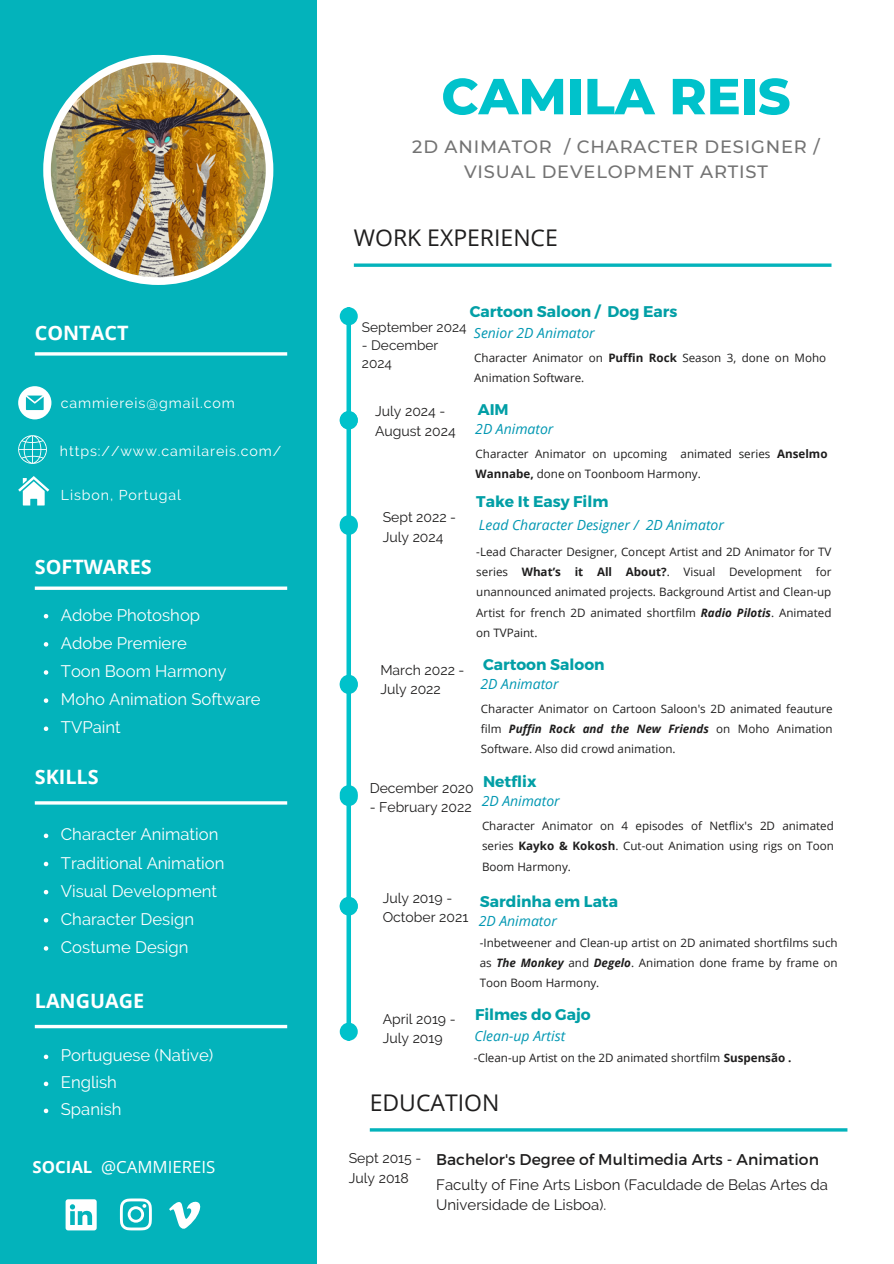
<style>
.page{position:relative;width:894px;height:1264px;background:#fff}
.page>*{position:absolute;margin:0;border:0;box-sizing:border-box;transform-origin:0 0}
.t1{font:800 50.55px "Montserrat";color:#00c2cb}
.t2{font:22.95px "Open Sans";color:#1f1e1e}
.t3{font:700 19.8px "Open Sans";color:#fff}
.t4{font:500 17.85px/24.8px "Montserrat";letter-spacing:.045em;color:#737373;text-align:center}
.t5{font:16.8px "Open Sans";color:#fff}
.t6{font:16.65px "Raleway";color:#fff}
.t7{font:15.6px "Montserrat";color:#1f1e1e}
.t8{font:700 15.45px "Montserrat";color:#029fa6}
.t9{font:15px/20.2px "Raleway";color:#1f1e1e}
.t10{font:14.25px "Raleway";letter-spacing:.065em;color:#fff}
.t11{font:13.95px/19.2px "Raleway";color:#1f1e1e}
.t12{font:italic 13.95px "Open Sans";color:#0097b2}
.t13{font:13.65px/18px "Raleway";color:#1f1e1e}
.t14{font:11.55px/20.2px "Open Sans";color:#1f1e1e;text-align:justify}
.s1{font-weight:700}
.s2{font-weight:700;font-style:italic}
</style>
<div class="page">
<div style="left:0;top:0;width:316px;height:1263px;background:#03b3bb"></div>
<div style="left:43px;top:55px;width:230px;height:230px;background:#fff;border-radius:50%"></div>
<img style="left:51px;top:63px;width:214px;height:214px;border-radius:50%">
<svg style="left:354px;top:263px;width:477px;height:4px;background:#29bec5"></svg>
<svg style="left:35px;top:586px;width:252px;height:4px"></svg>
<hr style="left:35px;top:352px;width:252px;height:3px;background:#fff">
<svg style="left:35px;top:1024px;width:252px;height:4px"></svg>
<hr style="left:369px;top:1128px;width:478px;height:3px;background:#03b3bb">
<svg style="left:18px;top:386px;width:33px;height:33px"></svg>
<svg style="left:18px;top:435px;width:29px;height:29px"></svg>
<svg style="left:18px;top:476px;width:31px;height:29px"></svg>
<svg style="left:66px;top:1199px;width:31px;height:31px"></svg>
<svg style="left:120px;top:1198px;width:31px;height:31px"></svg>
<svg style="left:169px;top:1201px;width:32px;height:28px"></svg>
<hr style="left:35px;top:801px;width:252px;height:3px;background:#fff">
<svg style="left:44px;top:614px;width:4px;height:4px"></svg>
<svg style="left:44px;top:642px;width:4px;height:4px"></svg>
<svg style="left:44px;top:670px;width:4px;height:4px"></svg>
<svg style="left:44px;top:698px;width:4px;height:5px"></svg>
<svg style="left:44px;top:726px;width:4px;height:5px"></svg>
<svg style="left:44px;top:1054px;width:4px;height:5px"></svg>
<svg style="left:44px;top:1081px;width:4px;height:5px"></svg>
<svg style="left:44px;top:1108px;width:4px;height:5px"></svg>
<svg style="left:44px;top:833px;width:4px;height:5px"></svg>
<svg style="left:44px;top:861px;width:4px;height:5px"></svg>
<svg style="left:44px;top:889px;width:4px;height:5px"></svg>
<svg style="left:44px;top:918px;width:4px;height:4px"></svg>
<svg style="left:44px;top:946px;width:4px;height:4px"></svg>
<div style="left:346px;top:534px;width:5px;height:142px;background:#00c2cb"></div>
<div style="left:339px;top:674px;width:18px;height:18px;border:4px solid #00c2cb;border-radius:50%"></div>
<div style="left:339px;top:517px;width:18px;height:18px;border:4px solid #00c2cb;border-radius:50%"></div>
<div style="left:346px;top:692px;width:5px;height:94px;background:#00c2cb"></div>
<div style="left:339px;top:785px;width:18px;height:18px;border:4px solid #00c2cb;border-radius:50%"></div>
<div style="left:342px;top:678px;width:13px;height:13px;background:#00c2cb;border-radius:50%"></div>
<div style="left:339px;top:676px;width:18px;height:18px;border:4px solid #00c2cb;border-radius:50%"></div>
<div style="left:346px;top:805px;width:5px;height:93px;background:#00c2cb"></div>
<div style="left:339px;top:897px;width:18px;height:18px;border:4px solid #00c2cb;border-radius:50%"></div>
<div style="left:342px;top:790px;width:13px;height:13px;background:#00c2cb;border-radius:50%"></div>
<div style="left:339px;top:788px;width:18px;height:18px;border:4px solid #00c2cb;border-radius:50%"></div>
<div style="left:346px;top:913px;width:5px;height:110px;background:#00c2cb"></div>
<div style="left:342px;top:1024px;width:13px;height:14px;background:#00c2cb;border-radius:50%"></div>
<div style="left:339px;top:1022px;width:18px;height:18px;border:4px solid #00c2cb;border-radius:50%"></div>
<div style="left:342px;top:899px;width:13px;height:13px;background:#00c2cb;border-radius:50%"></div>
<div style="left:339px;top:896px;width:18px;height:18px;border:4px solid #00c2cb;border-radius:50%"></div>
<div style="left:346px;top:428px;width:5px;height:88px;background:#00c2cb"></div>
<div style="left:342px;top:517px;width:13px;height:14px;background:#00c2cb;border-radius:50%"></div>
<div style="left:339px;top:515px;width:18px;height:18px;border:4px solid #00c2cb;border-radius:50%"></div>
<div style="left:346px;top:324px;width:5px;height:88px;background:#00c2cb"></div>
<div style="left:342px;top:413px;width:13px;height:14px;background:#00c2cb;border-radius:50%"></div>
<div style="left:339px;top:411px;width:18px;height:18px;border:4px solid #00c2cb;border-radius:50%"></div>
<div style="left:342px;top:309px;width:13px;height:14px;background:#00c2cb;border-radius:50%"></div>
<div style="left:339px;top:307px;width:18px;height:18px;border:4px solid #00c2cb;border-radius:50%"></div>
<p class="t3" style="left:35px;top:319px;width:95px">CONTACT</p>
<p class="t10" style="left:61px;top:394px;width:175px">cammiereis@gmail.com</p>
<p class="t10" style="left:60px;top:442px;width:223px">https://www.camilareis.com/</p>
<p class="t10" style="left:61px;top:487px;width:121px">Lisbon, Portugal</p>
<p class="t3" style="left:35px;top:553px;width:118px">SOFTWARES</p>
<p class="t6" style="left:61px;top:605px;width:141px">Adobe Photoshop</p>
<h4 class="t6" style="left:61px;top:633px;width:128px">Adobe Premiere</h4>
<p class="t6" style="left:61px;top:661px;width:167px">Toon Boom Harmony</p>
<p class="t6" style="left:61px;top:689px;width:201px">Moho Animation Software</p>
<p class="t6" style="left:61px;top:717px;width:61px">TVPaint</p>
<p class="t3" style="left:35px;top:763px;width:65px">SKILLS</p>
<p class="t6" style="left:61px;top:824px;width:159px">Character Animation</p>
<p class="t6" style="left:61px;top:852px;width:165px">Traditional Animation</p>
<p class="t6" style="left:61px;top:881px;width:158px">Visual Development</p>
<p class="t6" style="left:61px;top:909px;width:135px">Character Design</p>
<p class="t6" style="left:61px;top:937px;width:129px">Costume Design</p>
<p class="t3" style="left:35px;top:986px;width:111px">LANGUAGE</p>
<p class="t6" style="left:61px;top:1045px;width:154px">Portuguese (Native)</p>
<p class="t6" style="left:61px;top:1072px;width:58px">English</p>
<p class="t6" style="left:61px;top:1099px;width:62px">Spanish</p>
<h4 class="t5" style="left:33px;top:1154px;width:184px"><span class="s1">SOCIAL</span> @CAMMIEREIS</h4>
<h4 class="t1" style="left:441px;top:65px;width:350px">CAMILA REIS</h4>
<p class="t4" style="left:412px;top:134px;width:408px">2D ANIMATOR / CHARACTER DESIGNER /<br>VISUAL DEVELOPMENT ARTIST</p>
<p class="t2" style="left:354px;top:221px;width:205px">WORK EXPERIENCE</p>
<p class="t8" style="left:469px;top:302px;width:209px">Cartoon Saloon / Dog Ears</p>
<p class="t14" style="left:474px;top:347px;width:353px">Character Animator on <span class="s1">Puffin Rock</span> Season 3, done on Moho<br>Animation Software.</p>
<p class="t13" style="left:362px;top:318px;width:106px">September 2024</p>
<p class="t13" style="left:362px;top:336px;width:78px">- December<br>2024</p>
<p class="t12" style="left:474px;top:323px;width:122px">Senior 2D Animator</p>
<p class="t11" style="left:375px;top:402px;width:82px">July 2024 -<br>August 2024</p>
<p class="t11" style="left:382px;top:508px;width:75px">Sept 2022 -</p>
<h6 class="t11" style="left:382px;top:527px;width:62px">July 2024</h6>
<p class="t11" style="left:380px;top:660px;width:86px">March 2022 -<br>July 2022</p>
<p class="t8" style="left:477px;top:400px;width:32px">AIM</p>
<p class="t14" style="left:475px;top:443px;width:353px">Character Animator on upcoming animated series <span class="s1">Anselmo<br>Wannabe,</span> done on Toonboom Harmony.</p>
<p class="t12" style="left:475px;top:419px;width:80px">2D Animator</p>
<p class="t8" style="left:476px;top:491px;width:134px">Take It Easy Film</p>
<p class="t12" style="left:479px;top:515px;width:246px">Lead Character Designer / 2D Animator</p>
<p class="t14" style="left:476px;top:541px;width:356px">-Lead Character Designer, Concept Artist and 2D Animator for TV series <span class="s1">What’s it All About?</span>. Visual Development for unannounced animated projects. Background Artist and Clean-up Artist for french 2D animated shortfilm <span class="s2">Radio Pilotis</span>. Animated on TVPaint.</p>
<p class="t8" style="left:483px;top:654px;width:123px">Cartoon Saloon</p>
<p class="t14" style="left:480px;top:698px;width:353px">Character Animator on Cartoon Saloon's 2D animated feauture film <span class="s2">Puffin Rock and the New Friends</span> on Moho Animation Software. Also did crowd animation.</p>
<h4 class="t12" style="left:480px;top:674px;width:80px">2D Animator</h4>
<p class="t11" style="left:369px;top:778px;width:106px">December 2020</p>
<p class="t11" style="left:369px;top:797px;width:103px">- February 2022</p>
<p class="t8" style="left:483px;top:771px;width:55px">Netflix</p>
<p class="t14" style="left:482px;top:815px;width:353px">Character Animator on 4 episodes of Netflix's 2D animated series <span class="s1">Kayko &amp; Kokosh</span>. Cut-out Animation using rigs on Toon Boom Harmony.</p>
<p class="t12" style="left:481px;top:791px;width:80px">2D Animator</p>
<p class="t11" style="left:382px;top:888px;width:87px">July 2019 -<br>October 2021</p>
<p class="t8" style="left:479px;top:891px;width:140px">Sardinha em Lata</p>
<h1 class="t14" style="left:479px;top:932px;width:359px">-Inbetweener and Clean-up artist on 2D animated shortfilms such as <span class="s2">The Monkey</span> and <span class="s2">Degelo</span>. Animation done frame by frame on Toon Boom Harmony.</h1>
<p class="t12" style="left:478px;top:911px;width:80px">2D Animator</p>
<p class="t11" style="left:382px;top:1009px;width:74px">April 2019 -<br>July 2019</p>
<p class="t8" style="left:475px;top:1004px;width:117px">Filmes do Gajo</p>
<p class="t14" style="left:474px;top:1046px;width:319px">-Clean-up Artist on the 2D animated shortfilm <span class="s1">Suspensão .</span></p>
<p class="t12" style="left:474px;top:1026px;width:92px">Clean-up Artist</p>
<p class="t2" style="left:369px;top:1086px;width:131px">EDUCATION</p>
<h2 class="t11" style="left:348px;top:1148px;width:74px">Sept 2015 -</h2>
<p class="t11" style="left:348px;top:1167px;width:62px">July 2018</p>
<p class="t7" style="left:436px;top:1149px;width:384px">Bachelor's Degree of Multimedia Arts - Animation</p>
<p class="t9" style="left:436px;top:1174px;width:393px">Faculty of Fine Arts Lisbon (Faculdade de Belas Artes da<br>Universidade de Lisboa).</p>
</div>
